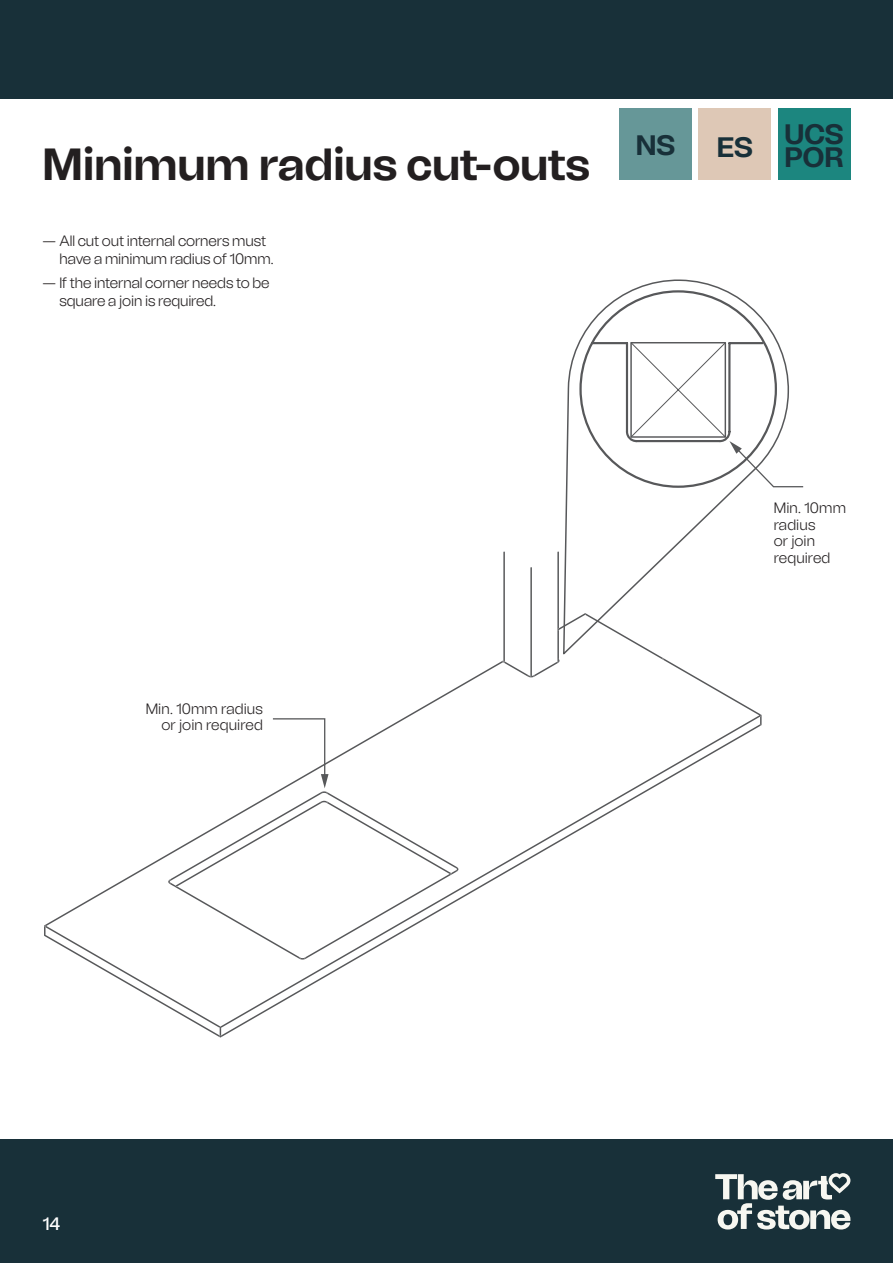
<style>
.page{position:relative;width:893px;height:1263px;background:#fff}
.page>*{position:absolute;margin:0;border:0;box-sizing:border-box;transform-origin:0 0}
.t1{font:700 45px "Tomato Grotesk";letter-spacing:-.005em;color:#231f20}
.t2{font:700 28.2px "Tomato Grotesk";color:#183039}
.t3{font:500 18px "Tomato Grotesk";color:#fff}
.t4{font:300 15px/16.5px "Tomato Grotesk";letter-spacing:-.005em;color:#231f20}
</style>
<div class="page">
<div style="left:0;top:0;width:893px;height:98px;background:#183039"></div>
<div style="left:0;top:1140px;width:893px;height:123px;background:#183039"></div>
<svg style="left:715px;top:1173px;width:135px;height:56px"></svg>
<svg style="left:564px;top:279px;width:214px;height:436px"></svg>
<svg style="left:590px;top:341px;width:214px;height:147px"></svg>
<svg style="left:405px;top:658px;width:356px;height:66px"></svg>
<svg style="left:44px;top:724px;width:716px;height:313px"></svg>
<svg style="left:760px;top:715px;width:2px;height:11px"></svg>
<svg style="left:502px;top:551px;width:162px;height:126px"></svg>
<svg style="left:168px;top:717px;width:290px;height:242px"></svg>
<div style="left:778px;top:109px;width:72px;height:71px;background:#1c867f"></div>
<div style="left:698px;top:109px;width:73px;height:71px;background:#dec8b6"></div>
<div style="left:619px;top:109px;width:73px;height:71px;background:#669798"></div>
<p class="t1" style="left:43px;top:136px;width:549px">Minimum radius cut-outs</p>
<p class="t4" style="left:60px;top:232px;width:216px;line-height:18px;text-indent:-17px">— All cut out internal corners must have a minimum radius of 10mm.</p>
<p class="t4" style="left:60px;top:274px;width:212px;line-height:18px;text-indent:-17px">— If the internal corner needs to be square a join is required.</p>
<p class="t2" style="left:636px;top:128px;width:41px">NS</p>
<p class="t2" style="left:784px;top:117px;width:61px">UCS</p>
<p class="t2" style="left:717px;top:130px;width:37px">ES</p>
<p class="t2" style="left:785px;top:139px;width:60px">POR</p>
<p class="t4" style="left:146px;top:700px;width:119px;text-align:right">Min. 10mm radius or join required</p>
<p class="t4" style="left:774px;top:500px;width:74px">Min. 10mm radius<br>or join required</p>
<p class="t3" style="left:43px;top:1212px;width:19px">14</p>
</div>
